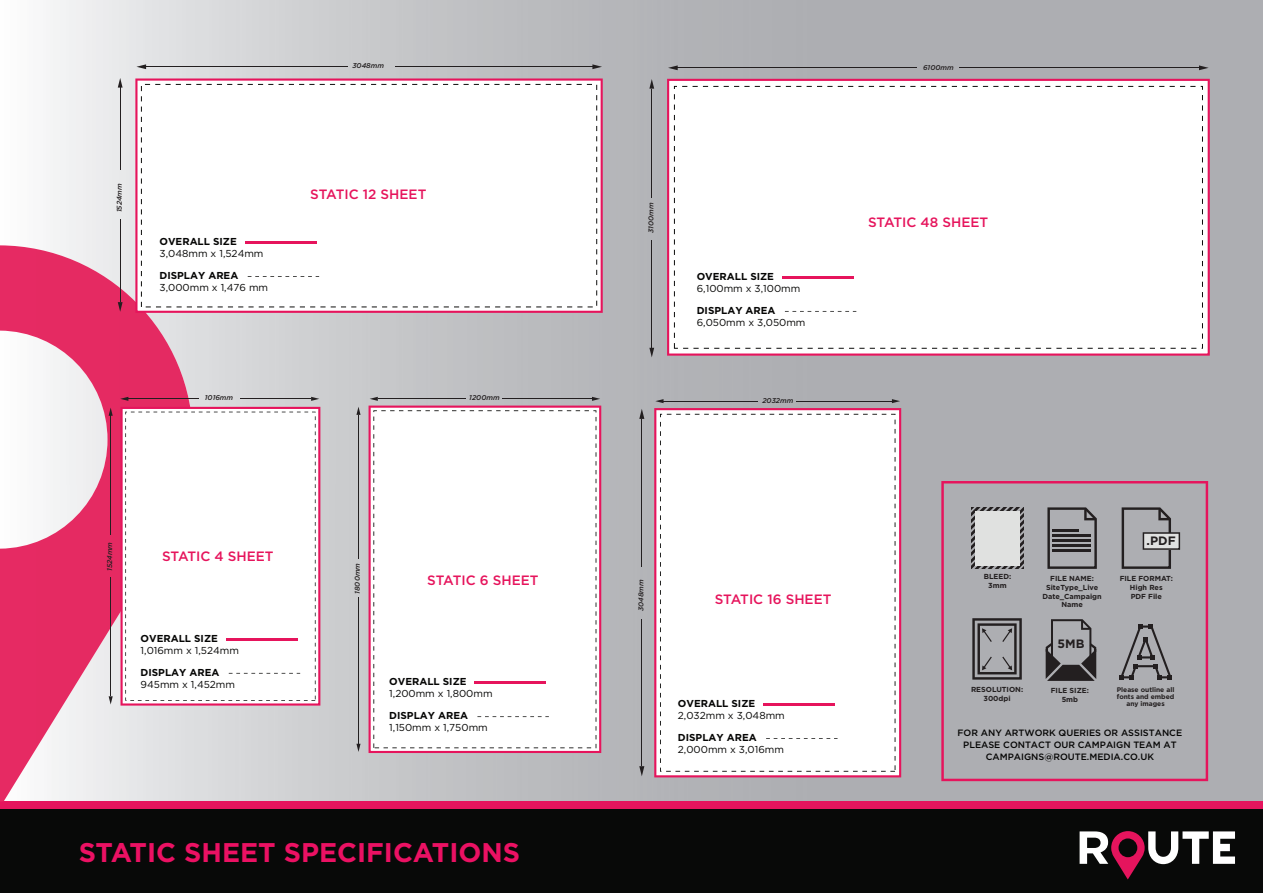
<style>
.page{position:relative;width:1263px;height:893px;background:#fff}
.page>*{position:absolute;margin:0;border:0;box-sizing:border-box;transform-origin:0 0}
.t1{font:700 27px "Gotham";color:#eb1163}
.t2{font:500 13.5px "Gotham";color:#e6145c}
.t3{font:700 12.15px "Gotham";color:#231f20}
.t4{font:10.05px "Gotham";color:#050504}
.t5{font:700 10.05px "Gotham";color:#050504}
.t6{font:500 9.15px/12.3px "Gotham";color:#050504;text-align:center}
.t7{font:700 7.35px/8.7px "Gotham";color:#231f20;text-align:center}
.t8{font:italic 500 7.05px "Gotham";color:#231f20}
.t9{font:700 6.75px/7.4px "Gotham";color:#231f20;text-align:center}
</style>
<div class="page">
<img style="left:50px;top:0;width:844px;height:485px">
<div style="left:894px;top:0;width:369px;height:802px;background:#adaeb2"></div>
<img style="left:193px;top:485px;width:703px;height:317px">
<div style="left:0;top:805px;width:1263px;height:88px;background:#080908"></div>
<svg style="left:1079px;top:831px;width:156px;height:48px"></svg>
<div style="left:0;top:802px;width:1263px;height:7px;background:#e5145d"></div>
<img style="left:0;top:245px;width:193px;height:557px">
<svg style="left:120px;top:407px;width:200px;height:299px"></svg>
<svg style="left:125px;top:412px;width:191px;height:289px"></svg>
<hr style="left:128px;top:399px;width:71px;height:1px;background:#231f20">
<svg style="left:120px;top:397px;width:8px;height:4px"></svg>
<hr style="left:241px;top:399px;width:70px;height:1px;background:#231f20">
<svg style="left:311px;top:397px;width:8px;height:4px"></svg>
<hr style="left:110px;top:578px;width:1px;height:118px;background:#231f20">
<svg style="left:109px;top:696px;width:4px;height:8px"></svg>
<hr style="left:110px;top:416px;width:1px;height:119px;background:#231f20">
<svg style="left:109px;top:408px;width:4px;height:8px"></svg>
<hr style="left:226px;top:638px;width:71px;height:2px;background:#e6145c">
<svg style="left:229px;top:673px;width:71px;height:1px"></svg>
<svg style="left:654px;top:408px;width:247px;height:369px"></svg>
<svg style="left:660px;top:414px;width:235px;height:358px"></svg>
<hr style="left:641px;top:619px;width:1px;height:147px;background:#231f20">
<svg style="left:639px;top:766px;width:5px;height:10px"></svg>
<hr style="left:641px;top:419px;width:1px;height:148px;background:#231f20">
<svg style="left:639px;top:409px;width:5px;height:10px"></svg>
<hr style="left:663px;top:401px;width:95px;height:1px;background:#231f20">
<svg style="left:655px;top:399px;width:8px;height:4px"></svg>
<hr style="left:796px;top:401px;width:96px;height:1px;background:#231f20">
<svg style="left:892px;top:399px;width:8px;height:4px"></svg>
<hr style="left:763px;top:703px;width:72px;height:3px;background:#e6145c">
<svg style="left:766px;top:738px;width:71px;height:1px"></svg>
<svg style="left:135px;top:78px;width:468px;height:235px"></svg>
<svg style="left:141px;top:84px;width:456px;height:223px"></svg>
<hr style="left:120px;top:220px;width:1px;height:82px;background:#231f20">
<svg style="left:118px;top:302px;width:5px;height:10px"></svg>
<hr style="left:120px;top:88px;width:1px;height:82px;background:#231f20">
<svg style="left:118px;top:78px;width:5px;height:10px"></svg>
<hr style="left:146px;top:66px;width:201px;height:1px;background:#231f20">
<svg style="left:136px;top:64px;width:10px;height:5px"></svg>
<hr style="left:395px;top:66px;width:197px;height:1px;background:#231f20">
<svg style="left:592px;top:64px;width:10px;height:5px"></svg>
<hr style="left:245px;top:242px;width:71px;height:2px;background:#e6145c">
<svg style="left:248px;top:276px;width:71px;height:1px"></svg>
<svg style="left:368px;top:406px;width:233px;height:347px"></svg>
<svg style="left:373px;top:410px;width:223px;height:338px"></svg>
<hr style="left:378px;top:399px;width:88px;height:1px;background:#231f20">
<svg style="left:370px;top:397px;width:8px;height:4px"></svg>
<hr style="left:503px;top:399px;width:89px;height:1px;background:#231f20">
<svg style="left:592px;top:397px;width:8px;height:4px"></svg>
<hr style="left:358px;top:598px;width:1px;height:146px;background:#231f20">
<svg style="left:356px;top:744px;width:5px;height:8px"></svg>
<hr style="left:358px;top:415px;width:1px;height:143px;background:#231f20">
<svg style="left:356px;top:407px;width:5px;height:8px"></svg>
<hr style="left:475px;top:682px;width:71px;height:2px;background:#e6145c">
<svg style="left:477px;top:716px;width:72px;height:1px"></svg>
<div style="left:941px;top:481px;width:267px;height:300px;background:#adaeb2"></div>
<svg style="left:972px;top:507px;width:51px;height:62px"></svg>
<div style="left:975px;top:511px;width:45px;height:54px;background:#e0e1e0"></div>
<svg style="left:1047px;top:507px;width:50px;height:62px;background:#8b8b8e"></svg>
<hr style="left:1053px;top:529px;width:26px;height:3px;background:#231f20">
<hr style="left:1053px;top:534px;width:38px;height:3px;background:#231f20">
<hr style="left:1053px;top:539px;width:38px;height:3px;background:#231f20">
<hr style="left:1053px;top:545px;width:38px;height:2px;background:#231f20">
<hr style="left:1053px;top:550px;width:38px;height:2px;background:#231f20">
<svg style="left:1122px;top:507px;width:58px;height:62px;background:#9b9b9e"></svg>
<svg style="left:972px;top:618px;width:50px;height:62px;background:#7e7e81"></svg>
<svg style="left:1046px;top:619px;width:50px;height:62px;background:#767578"></svg>
<svg style="left:1119px;top:624px;width:53px;height:56px;background:#8e8e91"></svg>
<svg style="left:667px;top:79px;width:543px;height:277px"></svg>
<svg style="left:674px;top:86px;width:529px;height:263px"></svg>
<hr style="left:651px;top:240px;width:1px;height:108px;background:#231f20">
<svg style="left:649px;top:348px;width:5px;height:9px"></svg>
<hr style="left:651px;top:89px;width:1px;height:108px;background:#231f20">
<svg style="left:649px;top:79px;width:5px;height:10px"></svg>
<hr style="left:678px;top:68px;width:239px;height:1px;background:#231f20">
<svg style="left:668px;top:65px;width:10px;height:5px"></svg>
<hr style="left:960px;top:68px;width:239px;height:1px;background:#231f20">
<svg style="left:1199px;top:65px;width:10px;height:5px"></svg>
<hr style="left:782px;top:276px;width:71px;height:3px;background:#e6145c">
<svg style="left:785px;top:311px;width:71px;height:1px"></svg>
<p class="t8" style="left:352px;top:61px;width:33px">3048mm</p>
<p class="t8" style="left:115px;top:212px;width:31px;rotate:-90deg">1524mm</p>
<p class="t5" style="left:160px;top:236px;width:79px">OVERALL SIZE</p>
<p class="t5" style="left:160px;top:270px;width:80px">DISPLAY AREA</p>
<p class="t4" style="left:160px;top:247px;width:105px">3,048mm x 1,524mm</p>
<p class="t4" style="left:160px;top:281px;width:110px">3,000mm x 1,476 mm</p>
<p class="t8" style="left:205px;top:393px;width:30px">1016mm</p>
<h2 class="t2" style="left:310px;top:185px;width:118px">STATIC 12 SHEET</h2>
<p class="t8" style="left:469px;top:393px;width:32px">1200mm</p>
<p class="t8" style="left:646px;top:233px;width:32px;rotate:-90deg">3100mm</p>
<p class="t5" style="left:697px;top:270px;width:79px">OVERALL SIZE</p>
<p class="t5" style="left:697px;top:304px;width:80px">DISPLAY AREA</p>
<p class="t4" style="left:697px;top:282px;width:105px">6,100mm x 3,100mm</p>
<p class="t4" style="left:697px;top:316px;width:110px">6,050mm x 3,050mm</p>
<p class="t8" style="left:762px;top:395px;width:32px">2032mm</p>
<p class="t8" style="left:923px;top:62px;width:32px">6100mm</p>
<h2 class="t2" style="left:868px;top:213px;width:122px">STATIC 48 SHEET</h2>
<p class="t8" style="left:105px;top:571px;width:31px;rotate:-90deg">1524mm</p>
<h2 class="t2" style="left:162px;top:547px;width:113px">STATIC 4 SHEET</h2>
<p class="t5" style="left:141px;top:632px;width:79px">OVERALL SIZE</p>
<p class="t5" style="left:141px;top:666px;width:80px">DISPLAY AREA</p>
<p class="t4" style="left:141px;top:644px;width:100px">1,016mm x 1,524mm</p>
<p class="t4" style="left:141px;top:678px;width:96px">945mm x 1,452mm</p>
<p class="t8" style="left:353px;top:594px;width:32px;rotate:-90deg">1800mm</p>
<h2 class="t2" style="left:427px;top:571px;width:113px">STATIC 6 SHEET</h2>
<p class="t7" style="left:984px;top:572px;width:29px">BLEED:<br>3mm</p>
<p class="t7" style="left:1042px;top:574px;width:61px">FILE NAME:<br>SiteType_Live<br>Date_Campaign<br>Name</p>
<p class="t8" style="left:636px;top:611px;width:33px;rotate:-90deg">3048mm</p>
<h2 class="t2" style="left:715px;top:590px;width:118px">STATIC 16 SHEET</h2>
<p class="t3" style="left:1057px;top:637px;width:28px">5MB</p>
<p class="t3" style="left:1146px;top:534px;width:31px">.PDF</p>
<p class="t7" style="left:1120px;top:574px;width:55px">FILE FORMAT:<br>High Res<br>PDF File</p>
<p class="t5" style="left:389px;top:676px;width:79px">OVERALL SIZE</p>
<p class="t5" style="left:389px;top:710px;width:80px">DISPLAY AREA</p>
<p class="t4" style="left:389px;top:687px;width:105px">1,200mm x 1,800mm</p>
<p class="t4" style="left:389px;top:721px;width:100px">1,150mm x 1,750mm</p>
<p class="t5" style="left:678px;top:698px;width:79px">OVERALL SIZE</p>
<p class="t5" style="left:678px;top:731px;width:80px">DISPLAY AREA</p>
<p class="t4" style="left:678px;top:709px;width:108px">2,032mm x 3,048mm</p>
<p class="t4" style="left:678px;top:743px;width:108px">2,000mm x 3,016mm</p>
<p class="t9" style="left:1117px;top:685px;width:59px">Please outline all fonts and embed any images</p>
<p class="t6" style="left:957px;top:726px;width:226px">FOR ANY ARTWORK QUERIES OR ASSISTANCE<br>PLEASE CONTACT OUR CAMPAIGN TEAM AT<br>CAMPAIGNS@ROUTE.MEDIA.CO.UK</p>
<p class="t7" style="left:971px;top:685px;width:54px">RESOLUTION:<br>300dpi</p>
<p class="t7" style="left:1051px;top:686px;width:40px">FILE SIZE:<br>5mb</p>
<h1 class="t1" style="left:79px;top:837px;width:443px">STATIC SHEET SPECIFICATIONS</h1>
</div>
